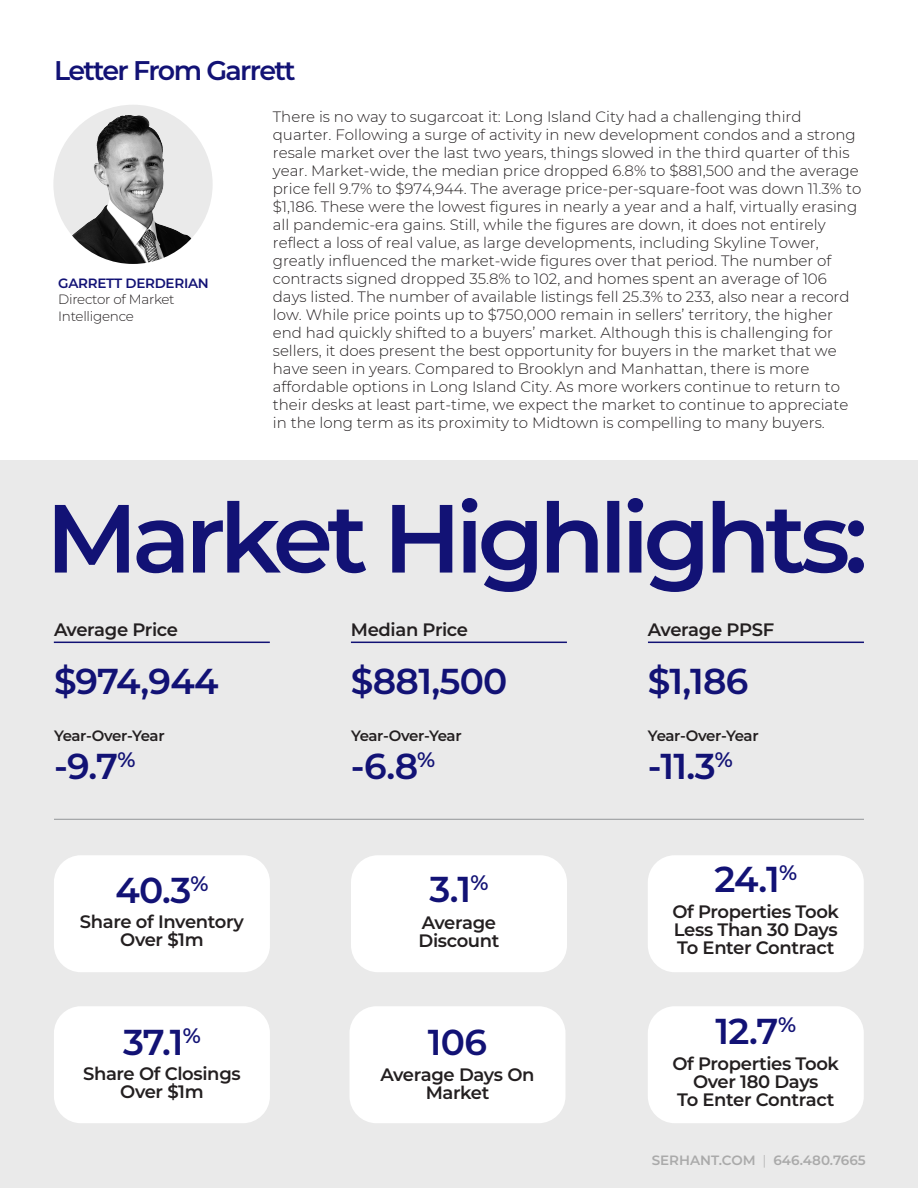
<style>
.page{position:relative;width:918px;height:1188px;background:#fff}
.page>*{position:absolute;margin:0;border:0;box-sizing:border-box;transform-origin:0 0}
.t1{font:600 36px "Montserrat";letter-spacing:-.02em;color:#121275}
.t2{font:600 27px "Montserrat";letter-spacing:-.065em;color:#121275}
.t3{font:600 18px/18px "Montserrat";letter-spacing:-.02em;color:#231f20;text-align:center}
.t4{font:300 15px/18px "Montserrat";color:#231f20}
.t5{font:600 15px "Montserrat";letter-spacing:-.035em;color:#231f20}
.t6{font:300 13.5px/16.5px "Montserrat";letter-spacing:-.02em;color:#231f20}
.t7{font:600 13.5px "Montserrat";color:#aaa}
.s1{font-weight:600;color:#121275}
.s2{font-weight:300}
</style>
<div class="page">
<div style="left:0;top:460px;width:918px;height:728px;background:#eaeaea"></div>
<div style="left:54px;top:855px;width:216px;height:117px;background:#fff;border-radius:27px"></div>
<div style="left:54px;top:1006px;width:216px;height:117px;background:#fff;border-radius:27px"></div>
<div style="left:351px;top:855px;width:216px;height:117px;background:#fff;border-radius:27px"></div>
<div style="left:350px;top:1006px;width:216px;height:117px;background:#fff;border-radius:27px"></div>
<div style="left:648px;top:855px;width:216px;height:117px;background:#fff;border-radius:27px"></div>
<div style="left:648px;top:1006px;width:216px;height:117px;background:#fff;border-radius:27px"></div>
<hr style="left:54px;top:642px;width:216px;height:1px;background:#121275">
<hr style="left:351px;top:642px;width:216px;height:1px;background:#121275">
<hr style="left:648px;top:642px;width:216px;height:1px;background:#121275">
<hr style="left:54px;top:819px;width:810px;height:1px;background:#939598">
<svg style="left:55px;top:498px;width:809px;height:94px"></svg>
<img style="left:53px;top:105px;width:160px;height:159px;border-radius:80px">
<p class="t2" style="left:54px;top:51px;width:243px">Letter From Garrett</p>
<p class="t6" style="left:58px;top:274px;width:152px"><span class="s1">GARRETT DERDERIAN<br></span>Director of Market<br>Intelligence</p>
<p class="t4" style="left:273px;top:107px;width:590px">There is no way to sugarcoat it: Long Island City had a challenging third quarter. Following a surge of activity in new development condos and a strong resale market over the last two years, things slowed in the third quarter of this year. Market-wide, the median price dropped 6.8% to $881,500 and the average price fell 9.7% to $974,944. The average price-per-square-foot was down 11.3% to $1,186. These were the lowest figures in nearly a year and a half, virtually erasing all pandemic-era gains. Still, while the figures are down, it does not entirely reflect a loss of real value, as large developments, including Skyline Tower, greatly influenced the market-wide figures over that period. The number of contracts signed dropped 35.8% to 102, and homes spent an average of 106 days listed. The number of available listings fell 25.3% to 233, also near a record low. While price points up to $750,000 remain in sellers’ territory, the higher end had quickly shifted to a buyers’ market. Although this is challenging for sellers, it does present the best opportunity for buyers in the market that we have seen in years. Compared to Brooklyn and Manhattan, there is more affordable options in Long Island City. As more workers continue to return to their desks at least part-time, we expect the market to continue to appreciate in the long term as its proximity to Midtown is compelling to many buyers.</p>
<p class="t3" style="left:54px;top:620px;width:126px">Average Price</p>
<p class="t1" style="left:54px;top:655px;width:166px">$974,944</p>
<p class="t3" style="left:351px;top:620px;width:119px">Median Price</p>
<p class="t1" style="left:351px;top:655px;width:158px">$881,500</p>
<p class="t3" style="left:648px;top:620px;width:128px">Average PPSF</p>
<p class="t1" style="left:648px;top:655px;width:102px">$1,186</p>
<p class="t5" style="left:54px;top:725px;width:112px">Year-Over-Year</p>
<p class="t5" style="left:351px;top:725px;width:112px">Year-Over-Year</p>
<p class="t5" style="left:648px;top:725px;width:112px">Year-Over-Year</p>
<p class="t1" style="left:54px;top:740px;width:83px">-9.7<sup>%</sup></p>
<p class="t1" style="left:351px;top:740px;width:86px">-6.8<sup>%</sup></p>
<p class="t1" style="left:648px;top:740px;width:86px">-11.3<sup>%</sup></p>
<p class="t1" style="left:115px;top:865px;width:95px">40.3<sup>%</sup></p>
<p class="t3" style="left:80px;top:912px;width:165px">Share of Inventory<br>Over $1m</p>
<p class="t1" style="left:430px;top:864px;width:60px">3.1<sup>%</sup></p>
<p class="t3" style="left:419px;top:912px;width:82px;text-align:left">Average<br>Discount</p>
<p class="t1" style="left:714px;top:854px;width:84px">24.1<sup>%</sup></p>
<p class="t3" style="left:673px;top:902px;width:168px;text-align:justify">Of Properties Took Less Than 30 Days To Enter Contract</p>
<p class="t1" style="left:123px;top:1016px;width:79px">37.1<sup>%</sup></p>
<p class="t3" style="left:83px;top:1064px;width:159px">Share Of Closings<br>Over $1m</p>
<p class="t1" style="left:428px;top:1016px;width:61px">106</p>
<p class="t3" style="left:381px;top:1064px;width:155px">Average Days On<br>Market</p>
<p class="t1" style="left:716px;top:1006px;width:82px">12.7<sup>%</sup></p>
<p class="t3" style="left:673px;top:1054px;width:168px">Of Properties Took<br>Over 180 Days<br>To Enter Contract</p>
<p class="t7" style="left:652px;top:1151px;width:216px">SERHANT.COM <span class="s2">|</span> 646.480.7665</p>
</div>
